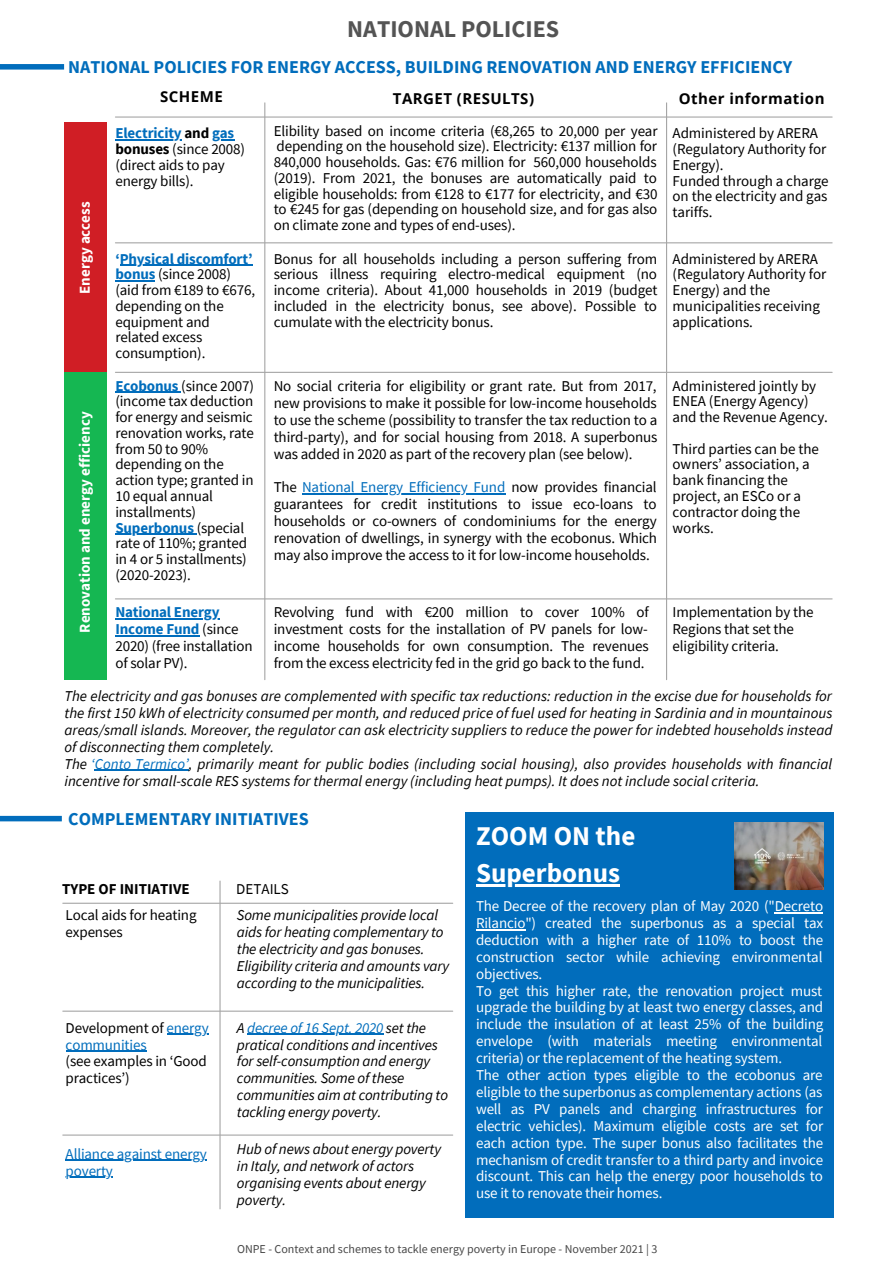
<style>
.page{position:relative;width:894px;height:1264px;background:#fff}
.page>*{position:absolute;margin:0;border:0;box-sizing:border-box;transform-origin:0 0}
.t1{font:700 27px/37.2px "Source Sans Pro";color:#fff}
.t2{font:700 24px "Source Sans Pro";color:#545454}
.t3{font:700 18px "Source Sans Pro";color:#016dbc}
.t4{font:15px/15.8px "Source Sans Pro";letter-spacing:-.01em;color:#000}
.t5{font:italic 15px/17px "Source Sans Pro";letter-spacing:-.01em;color:#000}
.t6{font:15px/17px "Source Sans Pro";letter-spacing:-.01em;color:#fff;text-align:justify}
.t7{font:15px/17px "Source Sans Pro";letter-spacing:-.01em;color:#016dbc}
.t8{font:700 15px "Source Sans Pro";color:#fff}
.t9{font:700 15px "Open Sans";letter-spacing:.03em;color:#000}
.t10{font:700 15px "Source Sans Pro";color:#000}
.t11{font:12px "Source Sans Pro";color:#474747}
.s1{font-weight:700;color:#016dbc}
.s2{font-weight:700}
.s3{color:#016dbc}
.s4{color:#000}
</style>
<div class="page">
<div style="left:64px;top:123px;width:43px;height:250px;background:#d01e25"></div>
<div style="left:64px;top:372px;width:43px;height:307px;background:#15b752"></div>
<div style="left:464px;top:812px;width:369px;height:405px;background:#016dbc"></div>
<hr style="left:95px;top:769px;width:90px;height:2px;background:#016dbc">
<hr style="left:115px;top:116px;width:716px;height:2px;background:#a6a6a6">
<hr style="left:115px;top:242px;width:716px;height:1px;background:#a6a6a6">
<hr style="left:115px;top:372px;width:716px;height:1px;background:#a6a6a6">
<hr style="left:115px;top:598px;width:716px;height:1px;background:#a6a6a6">
<hr style="left:63px;top:902px;width:389px;height:1px;background:#a6a6a6">
<hr style="left:63px;top:1010px;width:389px;height:1px;background:#a6a6a6">
<hr style="left:63px;top:1134px;width:389px;height:1px;background:#a6a6a6">
<hr style="left:219px;top:881px;width:1px;height:327px;background:#a6a6a6">
<hr style="left:166px;top:1033px;width:42px;height:1px;background:#016dbc">
<hr style="left:66px;top:1050px;width:80px;height:1px;background:#016dbc">
<hr style="left:247px;top:1033px;width:136px;height:1px;background:#016dbc">
<hr style="left:66px;top:1159px;width:141px;height:1px;background:#016dbc">
<hr style="left:66px;top:1176px;width:47px;height:1px;background:#016dbc">
<hr style="left:115px;top:139px;width:67px;height:2px;background:#016dbc">
<hr style="left:212px;top:139px;width:22px;height:2px;background:#016dbc">
<hr style="left:120px;top:265px;width:132px;height:1px;background:#016dbc">
<hr style="left:115px;top:280px;width:40px;height:1px;background:#016dbc">
<hr style="left:774px;top:912px;width:48px;height:1px;background:#fff">
<hr style="left:476px;top:929px;width:49px;height:1px;background:#fff">
<hr style="left:476px;top:884px;width:144px;height:2px;background:#fff">
<svg style="left:0;top:64px;width:64px;height:6px"></svg>
<svg style="left:0;top:815px;width:62px;height:6px"></svg>
<hr style="left:264px;top:103px;width:1px;height:576px;background:#a6a6a6">
<hr style="left:665px;top:103px;width:2px;height:576px;background:#a6a6a6">
<img style="left:734px;top:822px;width:89px;height:67px">
<hr style="left:115px;top:392px;width:66px;height:1px;background:#016dbc">
<hr style="left:115px;top:533px;width:82px;height:2px;background:#016dbc">
<hr style="left:302px;top:493px;width:203px;height:1px;background:#016dbc">
<hr style="left:115px;top:618px;width:104px;height:1px;background:#016dbc">
<hr style="left:115px;top:635px;width:84px;height:1px;background:#016dbc">
<p class="t2" style="left:347px;top:14px;width:213px">NATIONAL POLICIES</p>
<p class="t3" style="left:68px;top:55px;width:725px">NATIONAL POLICIES FOR ENERGY ACCESS, BUILDING RENOVATION AND ENERGY EFFICIENCY</p>
<p class="t8" style="left:75px;top:294px;width:94px;rotate:-90deg">Energy access</p>
<p class="t8" style="left:75px;top:632px;width:222px;rotate:-90deg">Renovation and energy efficiency</p>
<p class="t9" style="left:160px;top:86px;width:64px">SCHEME</p>
<p class="t9" style="left:393px;top:88px;width:143px">TARGET (RESULTS)</p>
<p class="t9" style="left:678px;top:88px;width:147px">Other information</p>
<p class="t4" style="left:274px;top:122px;width:385px;text-align:justify">Elibility based on income criteria (€8,265 to 20,000 per year depending on the household size). Electricity: €137 million for 840,000 households. Gas: €76 million for 560,000 households (2019). From 2021, the bonuses are automatically paid to eligible households: from €128 to €177 for electricity, and €30 to €245 for gas (depending on household size, and for gas also on climate zone and types of end-uses).</p>
<p class="t4" style="left:115px;top:125px;width:131px"><span class="s1">Electricity</span> <span class="s2">and</span> <span class="s1">gas </span><span class="s2">bonuses</span> (since 2008) (direct aids to pay energy bills).</p>
<p class="t4" style="left:672px;top:125px;width:155px">Administered by ARERA (Regulatory Authority for<br>Energy).</p>
<p class="t4" style="left:672px;top:172px;width:158px;text-align:justify">Funded through a charge on the electricity and gas tariffs.</p>
<p class="t4" style="left:115px;top:250px;width:141px"><span class="s1">‘Physical discomfort’ bonus</span> (since 2008) (aid from €189 to €676, depending on the equipment and related excess consumption).</p>
<p class="t4" style="left:115px;top:377px;width:140px"><span class="s1">Ecobonus</span> (since 2007) (income tax deduction for energy and seismic renovation works, rate from 50 to 90% depending on the action type; granted in<br>10 equal annual installments)</p>
<p class="t4" style="left:115px;top:519px;width:133px"><span class="s1">Superbonus</span> (special rate of 110%; granted in 4 or 5 installments) (2020-2023).</p>
<p class="t4" style="left:115px;top:603px;width:139px;line-height:17px"><span class="s1">National Energy<br>Income Fund</span> (since<br>2020) (free installation of solar PV).</p>
<p class="t4" style="left:274px;top:250px;width:385px;text-align:justify">Bonus for all households including a person suffering from serious illness requiring electro-medical equipment (no income criteria). About 41,000 households in 2019 (budget included in the electricity bonus, see above). Possible to cumulate with the electricity bonus.</p>
<p class="t4" style="left:672px;top:250px;width:155px">Administered by ARERA (Regulatory Authority for<br>Energy) and the municipalities receiving applications.</p>
<p class="t4" style="left:274px;top:377px;width:385px;line-height:17px;text-align:justify">No social criteria for eligibility or grant rate. But from 2017, new provisions to make it possible for low-income households to use the scheme (possibility to transfer the tax reduction to a third-party), and for social housing from 2018. A superbonus was added in 2020 as part of the recovery plan (see below).</p>
<p class="t4" style="left:274px;top:478px;width:385px;line-height:17px;text-align:justify">The <span class="s3">National Energy Efficiency Fund</span> now provides financial guarantees for credit institutions to issue eco-loans to households or co-owners of condominiums for the energy renovation of dwellings, in synergy with the ecobonus. Which may also improve the access to it for low-income households.</p>
<p class="t4" style="left:672px;top:377px;width:157px">Administered jointly by<br>ENEA (Energy Agency) and the Revenue Agency.</p>
<p class="t4" style="left:672px;top:440px;width:148px">Third parties can be the owners’ association, a bank financing the project, an ESCo or a contractor doing the works.</p>
<p class="t4" style="left:274px;top:603px;width:376px;line-height:17px;text-align:justify">Revolving fund with €200 million to cover 100% of investment costs for the installation of PV panels for low&shy;income households for own consumption. The revenues from the excess electricity fed in the grid go back to the fund.</p>
<p class="t4" style="left:672px;top:603px;width:142px;line-height:17px">Implementation by the<br>Regions that set the eligibility criteria.</p>
<p class="t5" style="left:64px;top:687px;width:769px;text-align:justify">The electricity and gas bonuses are complemented with specific tax reductions: reduction in the excise due for households for the first 150 kWh of electricity consumed per month, and reduced price of fuel used for heating in Sardinia and in mountainous areas/small islands. Moreover, the regulator can ask electricity suppliers to reduce the power for indebted households instead of disconnecting them completely.</p>
<p class="t5" style="left:64px;top:755px;width:769px">The <span class="s3">‘Conto Termico’</span>, primarily meant for public bodies (including social housing), also provides households with financial incentive for small-scale RES systems for thermal energy (including heat pumps). It does not include social criteria.</p>
<p class="t3" style="left:68px;top:806px;width:242px">COMPLEMENTARY INITIATIVES</p>
<p class="t1" style="left:476px;top:816px;width:161px">ZOOM ON the<br>Superbonus</p>
<p class="t10" style="left:62px;top:878px;width:129px">TYPE OF INITIATIVE</p>
<p class="t4" style="left:236px;top:880px;width:54px">DETAILS</p>
<p class="t4" style="left:66px;top:906px;width:132px;line-height:17px">Local aids for heating expenses</p>
<p class="t5" style="left:237px;top:906px;width:214px">Some municipalities provide local aids for heating complementary to the electricity and gas bonuses.<br>Eligibility criteria and amounts vary according to the municipalities.</p>
<p class="t6" style="left:476px;top:897px;width:348px">The Decree of the recovery plan of May 2020 ("Decreto Rilancio") created the superbonus as a special tax deduction with a higher rate of 110% to boost the construction sector while achieving environmental objectives.</p>
<p class="t6" style="left:476px;top:981px;width:349px">To get this higher rate, the renovation project must upgrade the building by at least two energy classes, and include the insulation of at least 25% of the building envelope (with materials meeting environmental criteria) or the replacement of the heating system.</p>
<p class="t6" style="left:476px;top:1066px;width:349px">The other action types eligible to the ecobonus are eligible to the superbonus as complementary actions (as well as PV panels and charging infrastructures for electric vehicles). Maximum eligible costs are set for each action type. The super bonus also facilitates the mechanism of credit transfer to a third party and invoice discount. This can help the energy poor households to use it to renovate their homes.</p>
<p class="t7" style="left:66px;top:1018px;width:144px"><span class="s4">Development of</span> energy communities</p>
<p class="t4" style="left:66px;top:1052px;width:143px;line-height:17px">(see examples in ‘Good practices’)</p>
<p class="t5" style="left:237px;top:1018px;width:212px">A <span class="s3">decree of 16 Sept. 2020</span> set the pratical conditions and incentives for self-consumption and energy communities. Some of these communities aim at contributing to tackling energy poverty.</p>
<p class="t7" style="left:66px;top:1144px;width:143px">Alliance against energy poverty</p>
<p class="t5" style="left:237px;top:1140px;width:205px">Hub of news about energy poverty in Italy, and network of actors organising events about energy poverty.</p>
<p class="t11" style="left:237px;top:1241px;width:421px">ONPE - Context and schemes to tackle energy poverty in Europe - November 2021 | 3</p>
</div>
